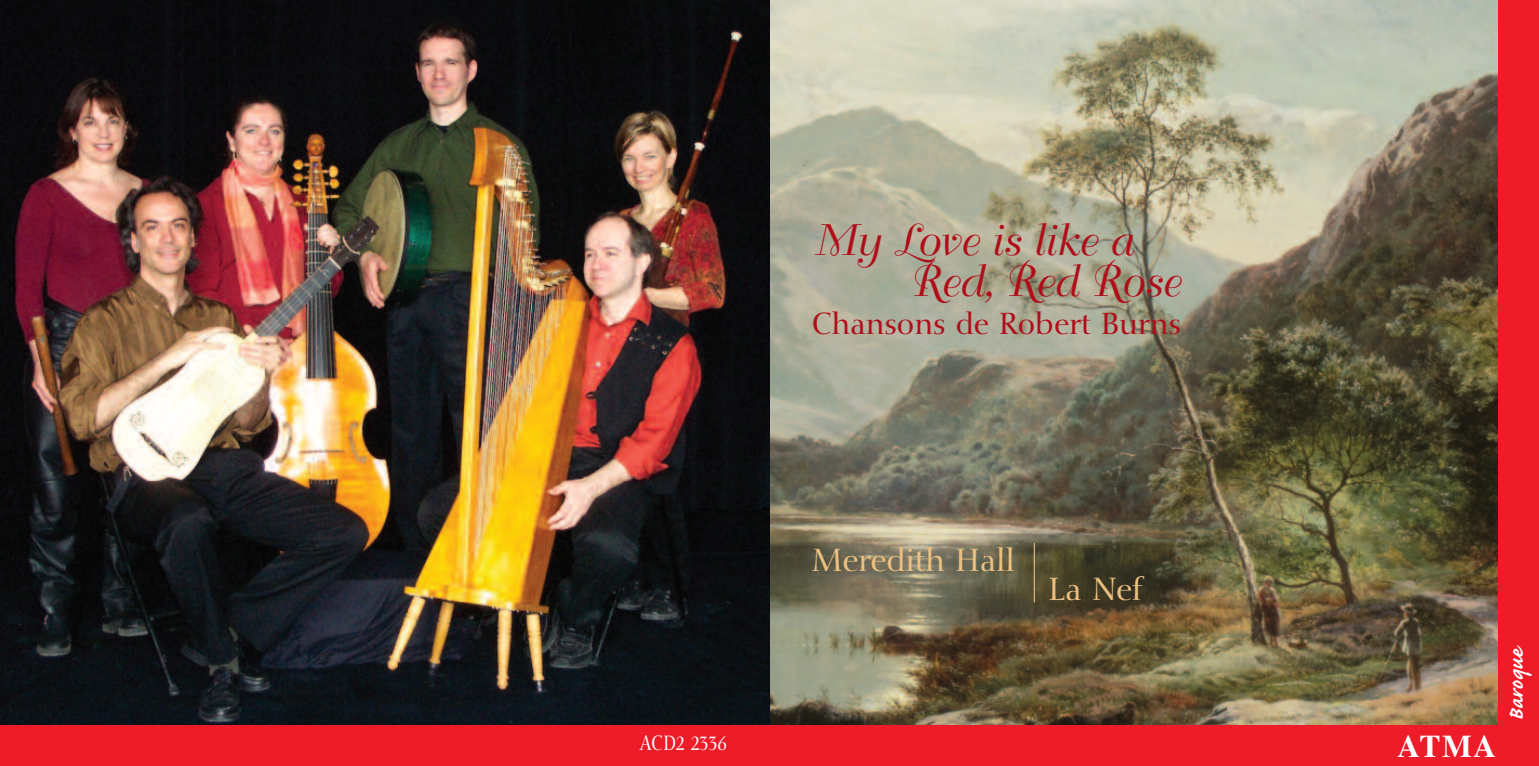
<style>
.page{position:relative;width:1539px;height:766px;background:#fff}
.page>*{position:absolute;margin:0;border:0;box-sizing:border-box;transform-origin:0 0}
.t1{font:43.65px/41.2px "Bellevue";color:#b00d19}
.t2{font:31.5px "Nofret";color:#ecc082}
.t3{font:700 31.5px "Times";color:#fff}
.t4{font:29.93px "Nofret";color:#b00d19}
.t5{font:700 27px "Caflisch Script";color:#fff}
.t6{font:20.25px "Nofret";color:#fff;scale:.85 1}
</style>
<div class="page">
<img style="left:770px;top:0;width:728px;height:724px">
<img style="left:0;top:0;width:770px;height:724px">
<div style="left:0;top:724px;width:1539px;height:41px;background:#ee1b29"></div>
<div style="left:1498px;top:0;width:41px;height:765px;background:#ee1b29"></div>
<hr style="left:1034px;top:542px;width:1px;height:60px;background:#ecc082">
<p class="t6" style="left:639px;top:734px;width:104px">ACD2 2336</p>
<p class="t1" style="left:908px;top:222px;width:272px;text-indent:-95px">My Love is like a<br>Red, Red Rose</p>
<p class="t4" style="left:812px;top:312px;width:370px">Chansons de Robert Burns</p>
<p class="t2" style="left:812px;top:547px;width:204px">Meredith Hall</p>
<p class="t2" style="left:1049px;top:576px;width:94px">La Nef</p>
<p class="t3" style="left:1398px;top:735px;width:100px">ATMA</p>
<p class="t5" style="left:1498px;top:720px;width:77px;rotate:-90deg">Baroque</p>
</div>
